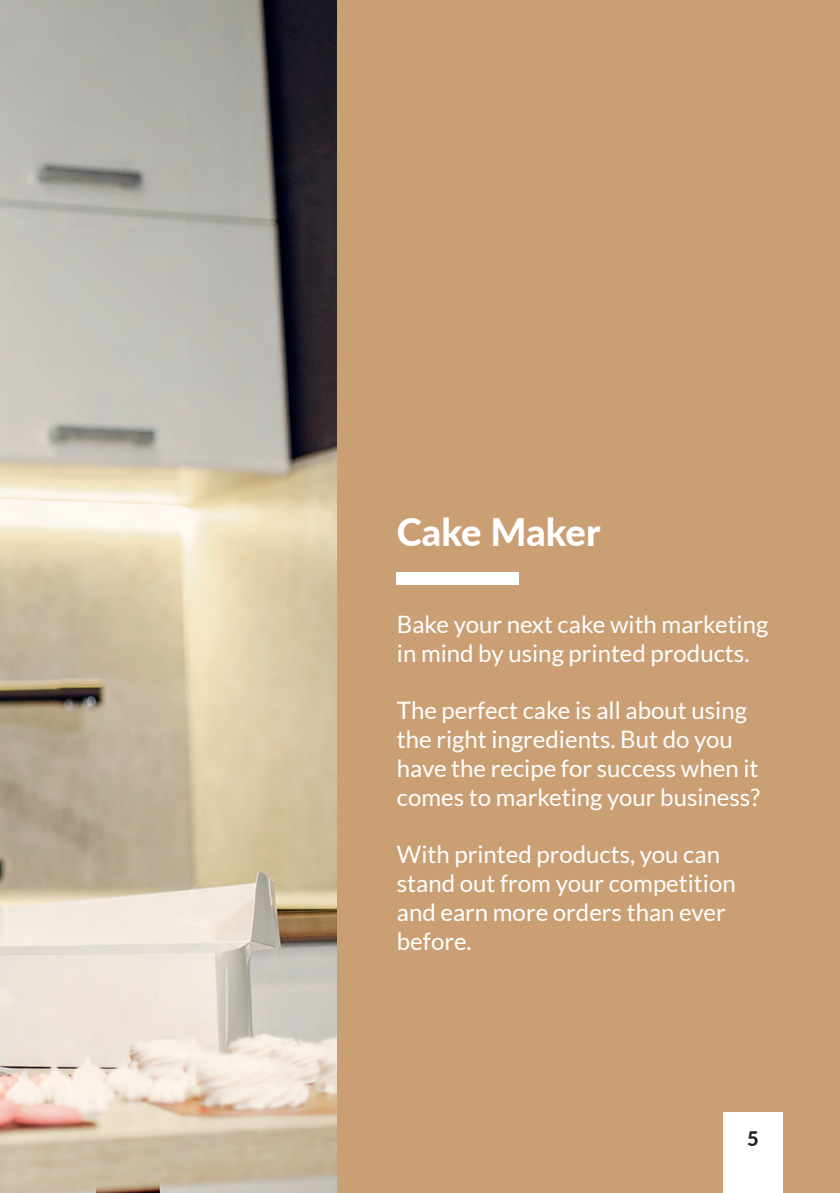
<style>
.page{position:relative;width:840px;height:1193px;background:#fff}
.page>*{position:absolute;margin:0;border:0;box-sizing:border-box;transform-origin:0 0}
.t1{font:800 38px "Lato";color:#fff}
.t2{font:24px/28.8px "Lato";color:#fff}
.t3{font:800 20px "Lato";color:#231f20}
</style>
<div class="page">
<img style="left:0;top:0;width:337px;height:1193px">
<div style="left:337px;top:0;width:502px;height:1193px;background:#ca9f74"></div>
<div style="left:396px;top:572px;width:122px;height:13px;background:#fff"></div>
<div style="left:722px;top:1112px;width:60px;height:81px;background:#fff"></div>
<h1 class="t1" style="left:396px;top:504px;width:205px">Cake Maker</h1>
<p class="t2" style="left:396px;top:609px;width:373px">Bake your next cake with marketing in mind by using printed products.</p>
<p class="t2" style="left:396px;top:696px;width:364px">The perfect cake is all about using the right ingredients. But do you have the recipe for success when it comes to marketing your business?</p>
<p class="t2" style="left:396px;top:840px;width:340px">With printed products, you can stand out from your competition and earn more orders than ever before.</p>
<p class="t3" style="left:746px;top:1123px;width:13px">5</p>
</div>
